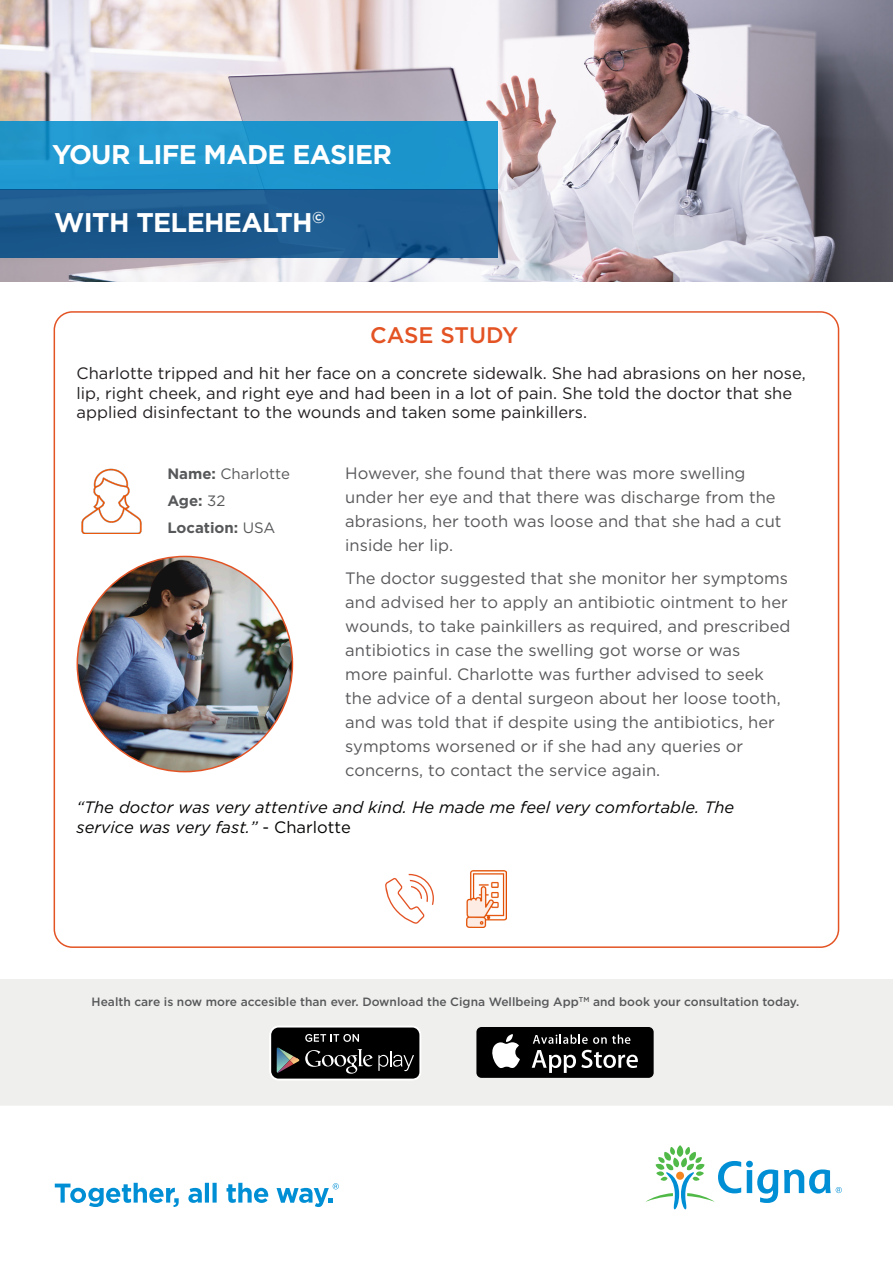
<style>
.page{position:relative;width:893px;height:1263px;background:#fff}
.page>*{position:absolute;margin:0;border:0;box-sizing:border-box;transform-origin:0 0}
.t1{font:700 27px "Gotham";letter-spacing:-.025em;color:#fff}
.t2{font:500 22.5px "Gotham";color:#e35324}
.t3{font:16.5px/24px "Gotham";color:#59585b}
.t4{font:16.5px/19.5px "Gotham";color:#231f20}
.t5{font:italic 16.5px/19.5px "Gotham";color:#040503}
.t6{font:700 15px "Gotham";color:#57585a}
.t7{font:15px "Gotham";color:#57585a}
.t8{font:500 12px "Gotham";color:#57585a}
.s1{font-weight:700}
.s2{font-weight:400}
.s3{font-style:normal}
</style>
<div class="page">
<svg style="left:55px;top:1183px;width:124px;height:24px"></svg>
<svg style="left:188px;top:1183px;width:29px;height:20px"></svg>
<svg style="left:227px;top:1183px;width:41px;height:20px"></svg>
<svg style="left:277px;top:1183px;width:62px;height:24px"></svg>
<svg style="left:646px;top:1145px;width:196px;height:64px"></svg>
<div style="left:0;top:979px;width:893px;height:127px;background:#efefed"></div>
<div style="left:270px;top:1027px;width:150px;height:52px;background:#000;border-radius:8px"></div>
<div style="left:269px;top:1026px;width:152px;height:54px;border:2px solid #fff;border-radius:8px"></div>
<svg style="left:277px;top:1034px;width:137px;height:40px"></svg>
<div style="left:476px;top:1027px;width:178px;height:51px;background:#000;border-radius:5px"></div>
<svg style="left:492px;top:1034px;width:28px;height:34px"></svg>
<svg style="left:532px;top:1050px;width:106px;height:23px"></svg>
<svg style="left:533px;top:1034px;width:97px;height:10px"></svg>
<svg style="left:385px;top:874px;width:49px;height:50px"></svg>
<img style="left:466px;top:871px;width:40px;height:56px">
<img style="left:81px;top:468px;width:61px;height:66px">
<img style="left:0;top:0;width:893px;height:282px">
<div style="left:0;top:122px;width:497px;height:68px;background:#1f95cd"></div>
<div style="left:0;top:190px;width:497px;height:68px;background:#1c5b90"></div>
<img style="left:77px;top:556px;width:215px;height:216px">
<p class="t1" style="left:52px;top:137px;width:342px">YOUR LIFE MADE EASIER</p>
<p class="t1" style="left:54px;top:205px;width:272px">WITH TELEHEALTH<sup>©</sup></p>
<p class="t2" style="left:370px;top:320px;width:150px">CASE STUDY</p>
<p class="t4" style="left:77px;top:363px;width:731px">Charlotte tripped and hit her face on a concrete sidewalk. She had abrasions on her nose, lip, right cheek, and right eye and had been in a lot of pain. She told the doctor that she applied disinfectant to the wounds and taken some painkillers.</p>
<p class="t7" style="left:167px;top:464px;width:124px"><span class="s1">Name:</span> Charlotte</p>
<p class="t6" style="left:167px;top:491px;width:59px">Age: <span class="s2">32</span></p>
<p class="t6" style="left:167px;top:518px;width:110px">Location: <span class="s2">USA</span></p>
<p class="t3" style="left:345px;top:461px;width:438px">However, she found that there was more swelling under her eye and that there was discharge from the abrasions, her tooth was loose and that she had a cut inside her lip.</p>
<p class="t3" style="left:345px;top:565px;width:447px">The doctor suggested that she monitor her symptoms and advised her to apply an antibiotic ointment to her wounds, to take painkillers as required, and prescribed antibiotics in case the swelling got worse or was<br>more painful. Charlotte was further advised to seek the advice of a dental surgeon about her loose tooth, and was told that if despite using the antibiotics, her symptoms worsened or if she had any queries or concerns, to contact the service again.</p>
<p class="t5" style="left:77px;top:797px;width:659px">“The doctor was very attentive and kind. He made me feel very comfortable. The service was very fast.” <span class="s3">- Charlotte</span></p>
<p class="t8" style="left:92px;top:994px;width:709px">Health care is now more accesible than ever. Download the Cigna Wellbeing App<sup>TM</sup> and book your consultation today.</p>
</div>
